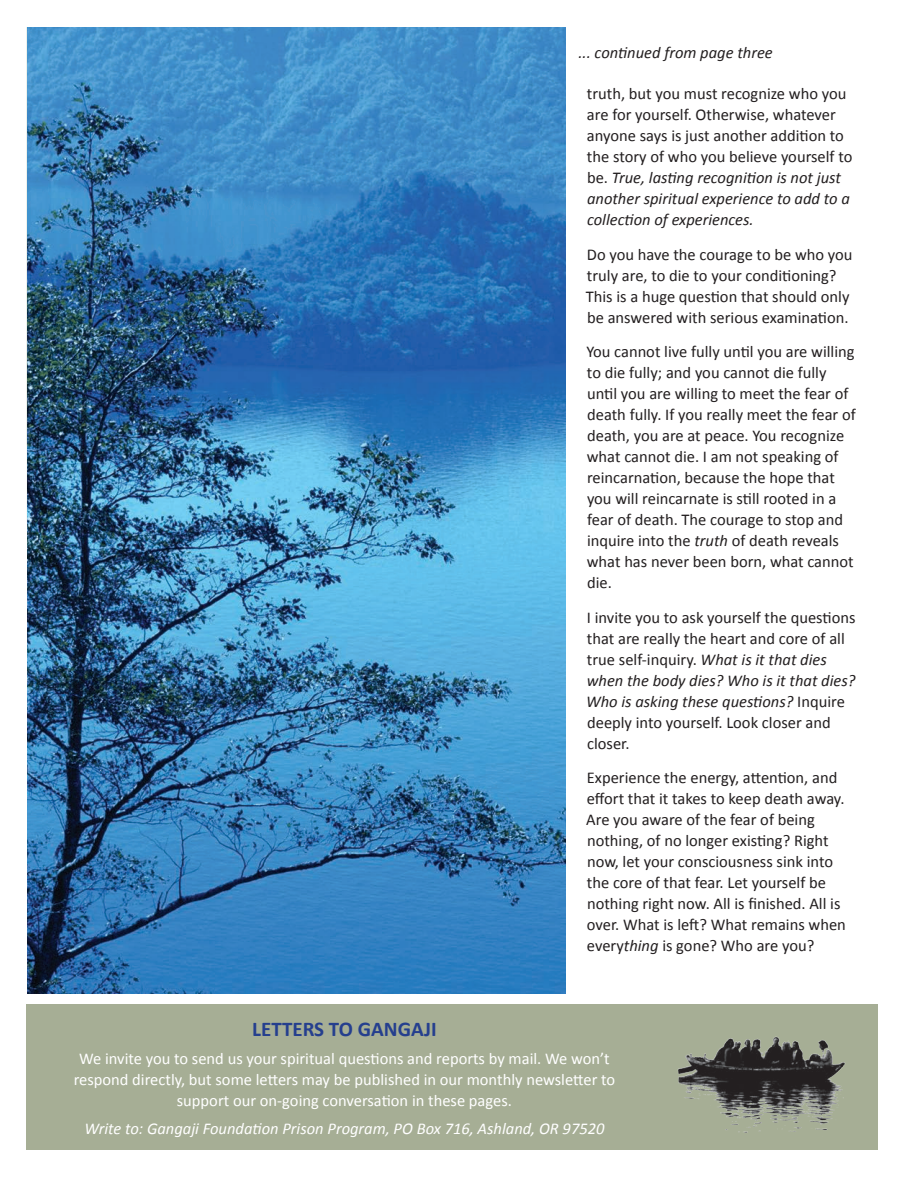
<style>
.page{position:relative;width:918px;height:1188px;background:#fff}
.page>*{position:absolute;margin:0;border:0;box-sizing:border-box;transform-origin:0 0}
.t1{font:700 21px "Calibri";color:#253f8e}
.t2{font:16.5px/21px "Calibri";color:#231f20}
.t3{font:16.5px/21px "Calibri";color:#fff;text-align:center}
.t4{font:italic 16.5px "Calibri";color:#fff}
.t5{font:italic 16.5px "Calibri";color:#231f20}
.s1{font-style:italic}
</style>
<div class="page">
<img style="left:27px;top:27px;width:538px;height:967px">
<div style="left:27px;top:1004px;width:851px;height:146px;background:#a6ae95"></div>
<img style="left:677px;top:1036px;width:168px;height:97px">
<p class="t5" style="left:578px;top:42px;width:196px">... continued from page three</p>
<p class="t2" style="left:587px;top:83px;width:267px">truth, but you must recognize who you are for yourself. Otherwise, whatever anyone says is just another addition to the story of who you believe yourself to be. <span class="s1">True, lasting recognition is not just another spiritual experience to add to a collection of experiences.</span></p>
<p class="t2" style="left:586px;top:244px;width:268px">Do you have the courage to be who you truly are, to die to your conditioning?<br>This is a huge question that should only be answered with serious examination.</p>
<p class="t2" style="left:586px;top:341px;width:271px">You cannot live fully until you are willing to die fully; and you cannot die fully until you are willing to meet the fear of death fully. If you really meet the fear of death, you are at peace. You recognize what cannot die. I am not speaking of reincarnation, because the hope that you will reincarnate is still rooted in a fear of death. The courage to stop and inquire into the <span class="s1">truth</span> of death reveals what has never been born, what cannot die.</p>
<p class="t2" style="left:586px;top:607px;width:271px">I invite you to ask yourself the questions that are really the heart and core of all true self-inquiry. <span class="s1">What is it that dies when the body dies? Who is it that dies?<br>Who is asking these questions?</span> Inquire deeply into yourself. Look closer and closer.</p>
<p class="t2" style="left:586px;top:767px;width:261px">Experience the energy, attention, and effort that it takes to keep death away.<br>Are you aware of the fear of being nothing, of no longer existing? Right now, let your consciousness sink into the core of that fear. Let yourself be nothing right now. All is finished. All is over. What is left? What remains when every<span class="s1">thing</span> is gone? Who are you?</p>
<p class="t1" style="left:252px;top:1016px;width:186px">LETTERS TO GANGAJI</p>
<p class="t3" style="left:74px;top:1048px;width:543px">We invite you to send us your spiritual questions and reports by mail. We won’t respond directly, but some letters may be published in our monthly newsletter to support our on-going conversation in these pages.</p>
<p class="t4" style="left:84px;top:1118px;width:522px">Write to: Gangaji Foundation Prison Program, PO Box 716, Ashland, OR 97520</p>
</div>
